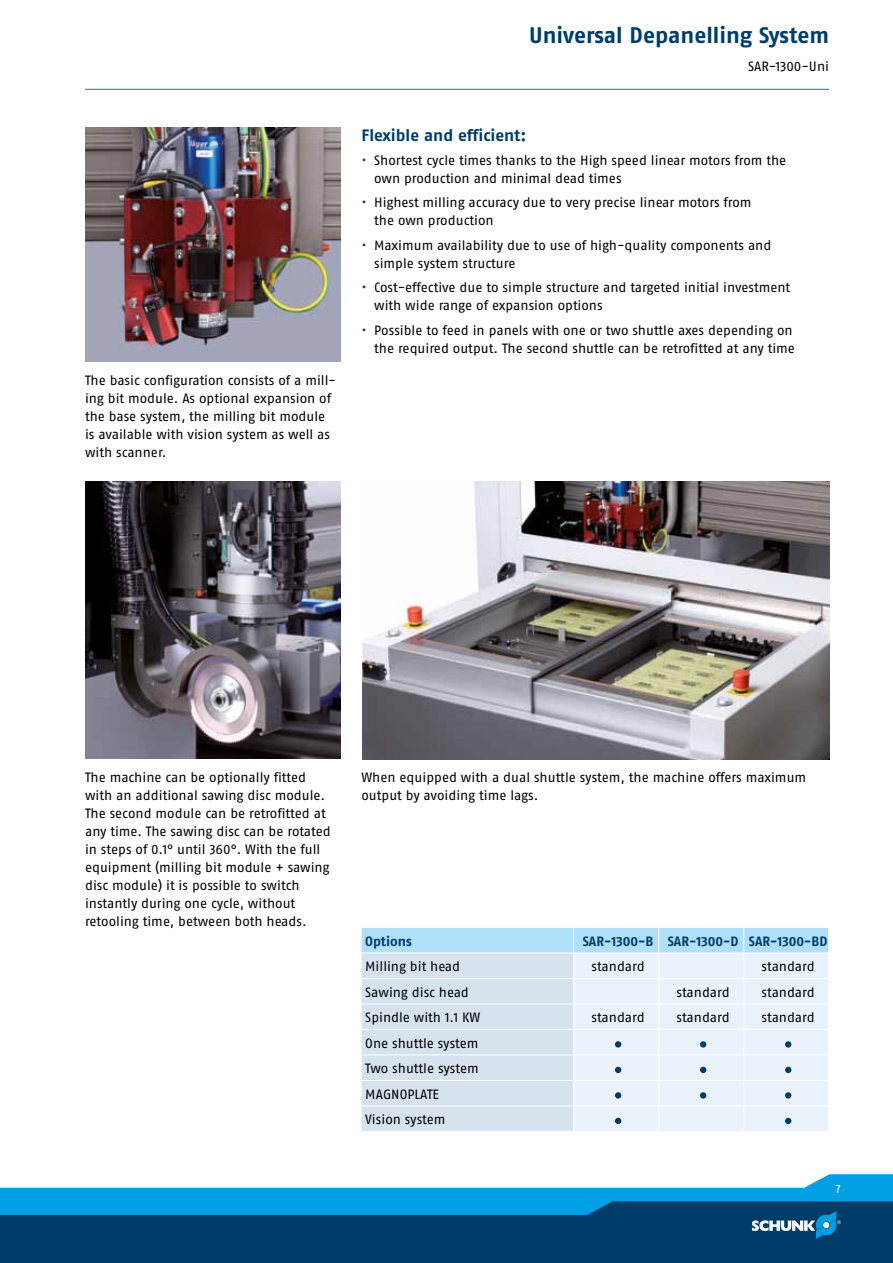
<style>
.page{position:relative;width:893px;height:1263px;background:#fff}
.page>*{position:absolute;margin:0;border:0;box-sizing:border-box;transform-origin:0 0}
.t1{font:700 22.5px "SCHUNK Fago Pro";color:#003c69}
.t2{font:700 16.5px "SCHUNK Fago Pro";color:#003c69}
.t3{font:13.5px/18px "SCHUNK Fago Pro";color:#000}
.t4{font:700 13.5px "SCHUNK Fago Pro";letter-spacing:-.005em;color:#003c69}
.t5{font:12px "SCHUNK Fago Pro";color:#fff}
.s1{color:#003c69}
</style>
<div class="page">
<img style="left:85px;top:128px;width:255px;height:233px">
<div style="left:0;top:1193px;width:893px;height:70px;background:#003c69"></div>
<svg style="left:0;top:1174px;width:893px;height:64px"></svg>
<hr style="left:85px;top:89px;width:744px;height:1px;background:#3f6892">
<svg style="left:361px;top:927px;width:468px;height:204px;background:#dbe9f5"></svg>
<img style="left:85px;top:482px;width:255px;height:276px">
<img style="left:362px;top:482px;width:467px;height:278px">
<p class="t3" style="left:85px;top:371px;width:253px">The basic configuration consists of a mill&shy;ing bit module. As optional expansion of the base system, the milling bit module is available with vision system as well as with scanner.</p>
<h1 class="t1" style="left:529px;top:22px;width:301px">Universal Depanelling System</h1>
<p class="t3" style="left:748px;top:57px;width:82px">SAR-1300-Uni</p>
<p class="t2" style="left:361px;top:125px;width:166px">Flexible and efficient:</p>
<p class="t3" style="left:374px;top:151px;width:414px;text-indent:-13px"><span class="s1">•</span> Shortest cycle times thanks to the High speed linear motors from the own production and minimal dead times</p>
<p class="t3" style="left:374px;top:194px;width:379px;text-indent:-13px"><span class="s1">•</span> Highest milling accuracy due to very precise linear motors from the own production</p>
<p class="t3" style="left:374px;top:236px;width:399px;text-indent:-13px"><span class="s1">•</span> Maximum availability due to use of high-quality components and simple system structure</p>
<p class="t3" style="left:374px;top:278px;width:418px;text-indent:-13px"><span class="s1">•</span> Cost-effective due to simple structure and targeted initial investment with wide range of expansion options</p>
<p class="t3" style="left:361px;top:321px;width:435px;text-align:right"><span class="s1">•</span> Possible to feed in panels with one or two shuttle axes depending on the required output. The second shuttle can be retrofitted at any time</p>
<p class="t3" style="left:85px;top:768px;width:247px">The machine can be optionally fitted with an additional sawing disc module.<br>The second module can be retrofitted at any time. The sawing disc can be rotated in steps of 0.1° until 360°. With the full equipment (milling bit module + sawing disc module) it is possible to switch instantly during one cycle, without retooling time, between both heads.</p>
<p class="t3" style="left:361px;top:768px;width:446px">When equipped with a dual shuttle system, the machine offers maximum output by avoiding time lags.</p>
<p class="t4" style="left:365px;top:933px;width:48px">Options</p>
<p class="t4" style="left:583px;top:933px;width:246px">SAR-1300-B SAR-1300-D SAR-1300-BD</p>
<p class="t3" style="left:365px;top:957px;width:96px">Milling bit head</p>
<p class="t3" style="left:592px;top:957px;width:55px">standard</p>
<p class="t3" style="left:762px;top:957px;width:55px">standard</p>
<p class="t3" style="left:365px;top:983px;width:105px">Sawing disc head</p>
<p class="t3" style="left:677px;top:983px;width:55px">standard</p>
<p class="t3" style="left:762px;top:983px;width:55px">standard</p>
<p class="t3" style="left:365px;top:1008px;width:116px">Spindle with 1.1 KW</p>
<p class="t3" style="left:592px;top:1008px;width:55px">standard</p>
<p class="t3" style="left:677px;top:1008px;width:55px">standard</p>
<p class="t3" style="left:762px;top:1008px;width:55px">standard</p>
<p class="t3" style="left:365px;top:1030px;width:115px;line-height:25.5px">One shuttle system<br>Two shuttle system<br>MAGNOPLATE<br>Vision system</p>
<p class="t5" style="left:836px;top:1181px;width:6px">7</p>
</div>
